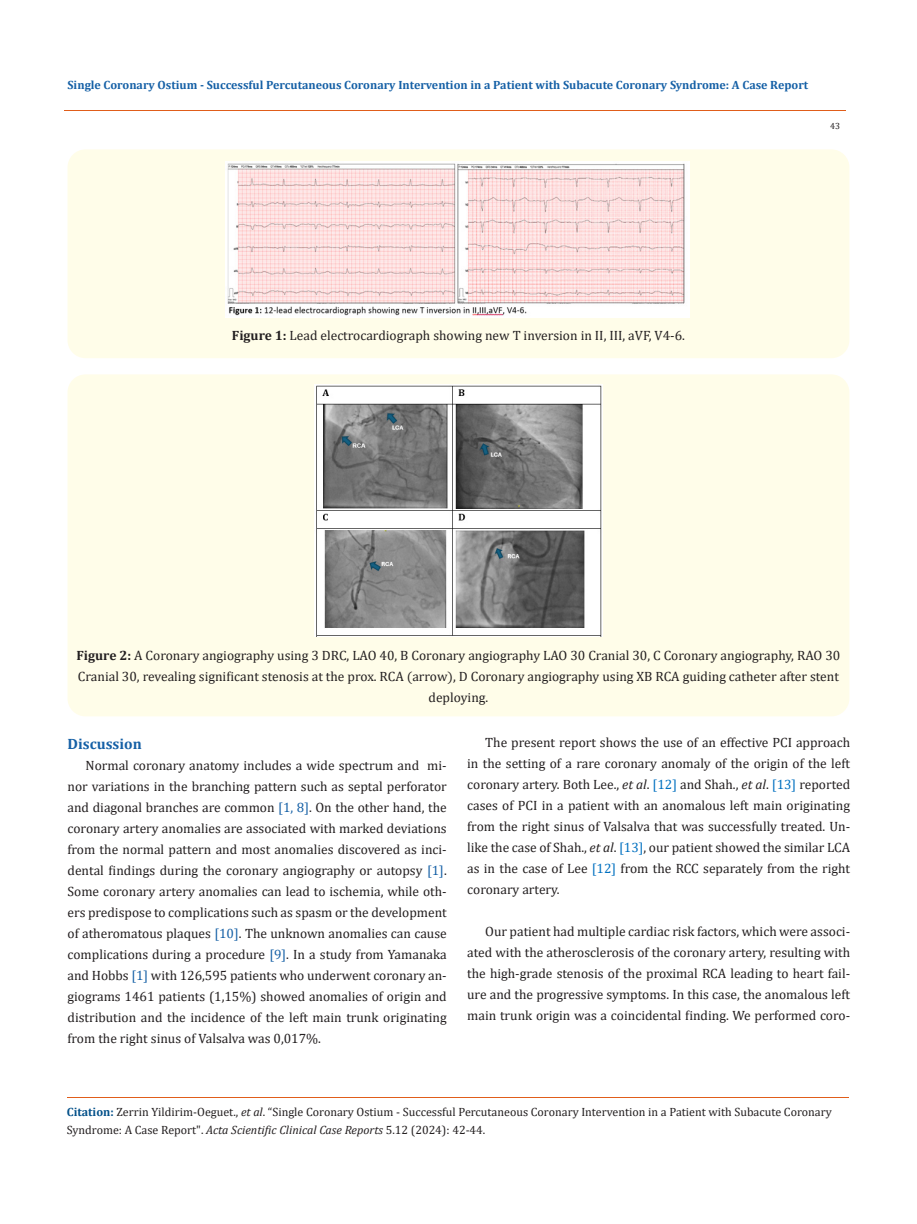
<style>
.page{position:relative;width:917px;height:1224px;background:#fff}
.page>*{position:absolute;margin:0;border:0;box-sizing:border-box;transform-origin:0 0}
.t1{font:700 15px "Cambria";color:#1560a6}
.t2{font:13.5px/21px "Cambria";color:#231f20;text-align:justify}
.t3{font:13.5px/21px "Cambria Math";color:#231f20;text-align:center}
.t4{font:12px/18px "Cambria";color:#231f20}
.t5{font:700 12px "Cambria";color:#1560a6}
.t6{font:9px "Cambria";color:#231f20}
.s1{font-family:"Cambria";font-weight:700}
.s2{color:#1560a6}
.s3{font-style:italic}
.s4{color:#0070c0}
.s5{font-weight:700;color:#035089}
</style>
<div class="page">
<hr style="left:64px;top:110px;width:782px;height:1px;background:#e05d1a">
<div style="left:67px;top:149px;width:782px;height:209px;background:#fffde9;border-radius:18px"></div>
<img style="left:225px;top:161px;width:464px;height:157px">
<div style="left:67px;top:374px;width:782px;height:342px;background:#fffde9;border-radius:18px"></div>
<img style="left:314px;top:384px;width:288px;height:252px">
<hr style="left:67px;top:1097px;width:781px;height:1px;background:#e05d1a">
<p class="t5" style="left:67px;top:76px;width:742px">Single Coronary Ostium - Successful Percutaneous Coronary Intervention in a Patient with Subacute Coronary Syndrome: A Case Report</p>
<p class="t6" style="left:830px;top:120px;width:11px">43</p>
<p class="t3" style="left:232px;top:325px;width:454px"><span class="s1">Figure 1:</span> Lead electrocardiograph showing new T inversion in II, III, aVF, V4-6.</p>
<p class="t3" style="left:76px;top:645px;width:765px"><span class="s1">Figure 2:</span> A Coronary angiography using 3 DRC, LAO 40, B Coronary angiography LAO 30 Cranial 30, C Coronary angiography, RAO 30<br>Cranial 30, revealing significant stenosis at the prox. RCA (arrow), D Coronary angiography using XB RCA guiding catheter after stent deploying.</p>
<p class="t1" style="left:67px;top:733px;width:76px">Discussion</p>
<p class="t2" style="left:67px;top:755px;width:381px;text-indent:18px">Normal coronary anatomy includes a wide spectrum and mi&shy;nor variations in the branching pattern such as septal perforator and diagonal branches are common <span class="s2">[1, 8]</span>. On the other hand, the coronary artery anomalies are associated with marked deviations from the normal pattern and most anomalies discovered as inci&shy;dental findings during the coronary angiography or autopsy <span class="s2">[1]</span>.<br>Some coronary artery anomalies can lead to ischemia, while oth&shy;ers predispose to complications such as spasm or the development of atheromatous plaques <span class="s2">[10]</span>. The unknown anomalies can cause complications during a procedure <span class="s2">[9]</span>. In a study from Yamanaka and Hobbs <span class="s2">[1]</span> with 126,595 patients who underwent coronary an&shy;giograms 1461 patients (1,15%) showed anomalies of origin and distribution and the incidence of the left main trunk originating from the right sinus of Valsalva was 0,017%.</p>
<p class="t2" style="left:467px;top:732px;width:384px;text-indent:18px">The present report shows the use of an effective PCI approach in the setting of a rare coronary anomaly of the origin of the left coronary artery. Both Lee., <span class="s3">et al</span>. <span class="s4">[12]</span> and Shah., <span class="s3">et al</span>. <span class="s4">[13]</span> reported cases of PCI in a patient with an anomalous left main originating from the right sinus of Valsalva that was successfully treated. Un&shy;like the case of Shah., <span class="s3">et al</span>. <span class="s4">[13]</span>, our patient showed the similar LCA as in the case of Lee <span class="s4">[12]</span> from the RCC separately from the right coronary artery.</p>
<p class="t2" style="left:467px;top:921px;width:384px;text-indent:18px">Our patient had multiple cardiac risk factors, which were associ&shy;ated with the atherosclerosis of the coronary artery, resulting with the high-grade stenosis of the proximal RCA leading to heart fail&shy;ure and the progressive symptoms. In this case, the anomalous left main trunk origin was a coincidental finding. We performed coro-</p>
<p class="t4" style="left:67px;top:1103px;width:766px"><span class="s5">Citation:</span> Zerrin Yildirim-Oeguet., <span class="s3">et al</span>. “Single Coronary Ostium - Successful Percutaneous Coronary Intervention in a Patient with Subacute Coronary<br>Syndrome: A Case Report". <span class="s3">Acta Scientific Clinical Case Reports</span> 5.12 (2024): 42-44.</p>
</div>
